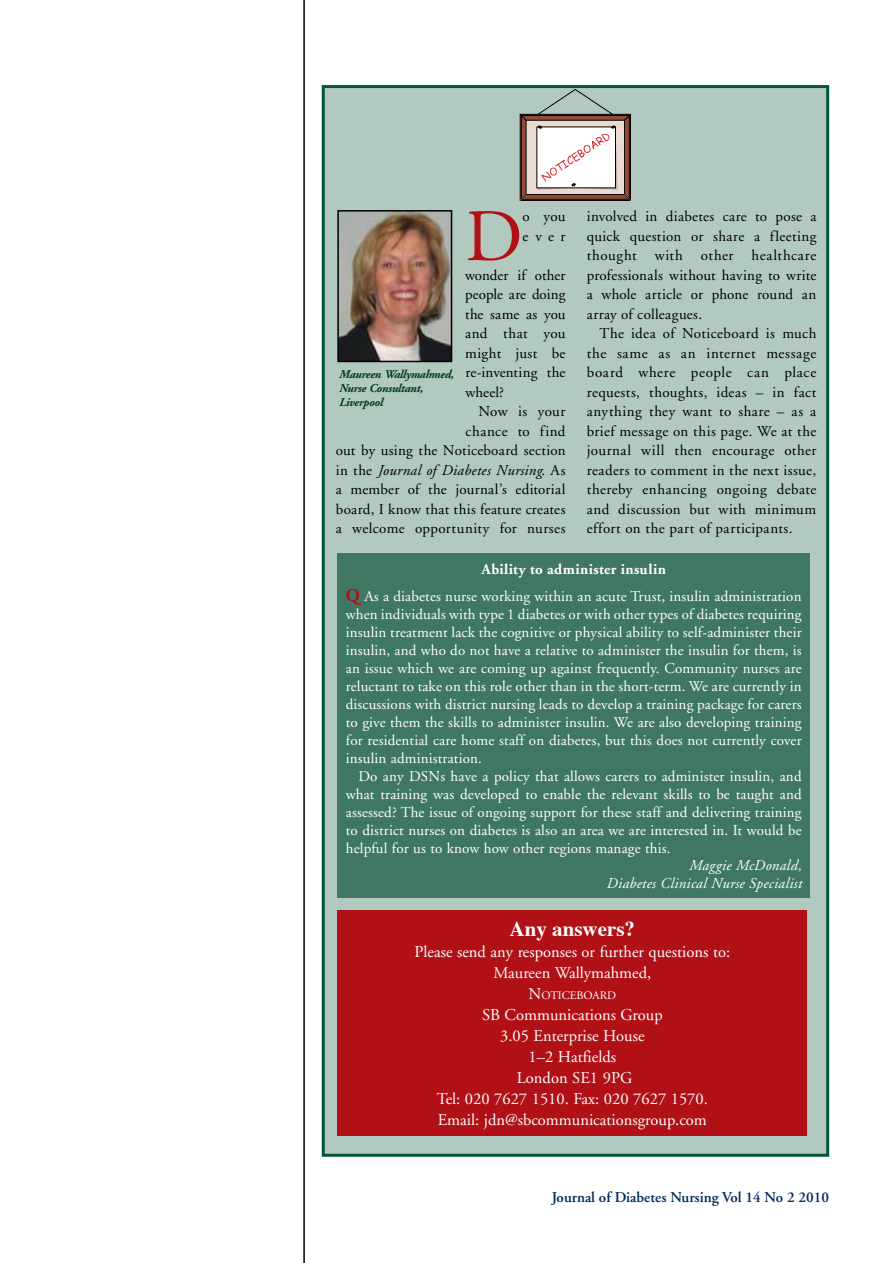
<style>
.page{position:relative;width:893px;height:1263px;background:#fff}
.page>*{position:absolute;margin:0;border:0;box-sizing:border-box;transform-origin:0 0}
.t1{font:73.8px "Adobe Garamond";color:#b11116}
.t2{font:700 21px "Times";color:#fff}
.t3{font:16.5px/21px "Adobe Garamond";color:#fff;text-align:center}
.t4{font:15px/18px "Adobe Garamond";letter-spacing:.01em;color:#fff;text-align:justify}
.t5{font:15px/19.5px "Adobe Garamond";letter-spacing:.02em;color:#000;text-align:justify}
.t6{font:italic 15px/17.2px "Adobe Garamond";letter-spacing:.015em;color:#fff;text-align:right}
.t7{font:600 15px "Adobe Garamond";color:#002b5c}
.t8{font:italic 700 12px/14.4px "Adobe Garamond";letter-spacing:-.025em;color:#00391f}
.t9{font:11.55px "Adobe Garamond";color:#fff}
.s1{font-style:italic}
.s2{font-weight:700}
.s3{font-weight:700;font-size:18px;color:#b11116}
.s4{font-size:16.5px}
</style>
<div class="page">
<div style="left:322px;top:85px;width:507px;height:1072px;background:#b2c9bf;border:3px solid #005740"></div>
<svg style="left:520px;top:89px;width:111px;height:112px"></svg>
<img style="left:340px;top:213px;width:109px;height:146px">
<div style="left:337px;top:210px;width:115px;height:152px;border:2px solid #000"></div>
<div style="left:337px;top:910px;width:470px;height:225px;background:#b11116"></div>
<div style="left:337px;top:553px;width:473px;height:344px;background:#407763"></div>
<hr style="left:303px;top:0;width:2px;height:1263px;background:#000">
<h1 class="t1" style="left:465px;top:197px;width:59px">D</h1>
<p class="t5" style="left:523px;top:207px;width:44px">o you ever</p>
<p class="t5" style="left:465px;top:265px;width:102px">wonder if other people are doing the same as you and that you might just be re-inventing the wheel?</p>
<p class="t5" style="left:336px;top:402px;width:231px;text-align:right">Now is your<br>chance to find<br>out by using the Noticeboard section in the <span class="s1">Journal of Diabetes Nursing</span>. As a member of the journal’s editorial board, I know that this feature creates a welcome opportunity for nurses</p>
<p class="t8" style="left:339px;top:367px;width:116px">Maureen Wallymahmed,<br>Nurse Consultant,<br>Liverpool</p>
<p class="t5" style="left:587px;top:207px;width:231px">involved in diabetes care to pose a quick question or share a fleeting thought with other healthcare professionals without having to write a whole article or phone round an array of colleagues.</p>
<p class="t5" style="left:587px;top:324px;width:231px;text-indent:13px">The idea of Noticeboard is much the same as an internet message board where people can place requests, thoughts, ideas – in fact anything they want to share – as a brief message on this page. We at the journal will then encourage other readers to comment in the next issue, thereby enhancing ongoing debate and discussion but with minimum effort on the part of participants.</p>
<p class="t4" style="left:346px;top:557px;width:457px;line-height:26.5px;text-align:center"><span class="s2">Ability to administer insulin<br></span><span class="s3">Q</span> As a diabetes nurse working within an acute Trust, insulin administration</p>
<p class="t4" style="left:346px;top:606px;width:457px">when individuals with type 1 diabetes or with other types of diabetes requiring insulin treatment lack the cognitive or physical ability to self-administer their insulin, and who do not have a relative to administer the insulin for them, is an issue which we are coming up against frequently. Community nurses are reluctant to take on this role other than in the short-term. We are currently in discussions with district nursing leads to develop a training package for carers to give them the skills to administer insulin. We are also developing training for residential care home staff on diabetes, but this does not currently cover insulin administration.</p>
<p class="t4" style="left:346px;top:768px;width:457px;text-indent:13px">Do any DSNs have a policy that allows carers to administer insulin, and what training was developed to enable the relevant skills to be taught and assessed? The issue of ongoing support for these staff and delivering training to district nurses on diabetes is also an area we are interested in. It would be helpful for us to know how other regions manage this.</p>
<p class="t6" style="left:606px;top:857px;width:197px">Maggie McDonald,<br>Diabetes Clinical Nurse Specialist</p>
<h2 class="t2" style="left:510px;top:909px;width:127px">Any answers?</h2>
<p class="t3" style="left:414px;top:942px;width:317px">Please send any responses or further questions to:<br>Maureen Wallymahmed,</p>
<p class="t9" style="left:529px;top:989px;width:89px"><span class="s4">N</span>OTICEBOARD</p>
<p class="t3" style="left:437px;top:1005px;width:273px">SB Communications Group<br>3.05 Enterprise House<br>1–2 Hatfields<br>London SE1 9PG<br>Tel: 020 7627 1510. Fax: 020 7627 1570.<br>Email: jdn@sbcommunicationsgroup.com</p>
<p class="t7" style="left:552px;top:1189px;width:279px">Journal of Diabetes Nursing Vol 14 No 2 2010</p>
</div>
